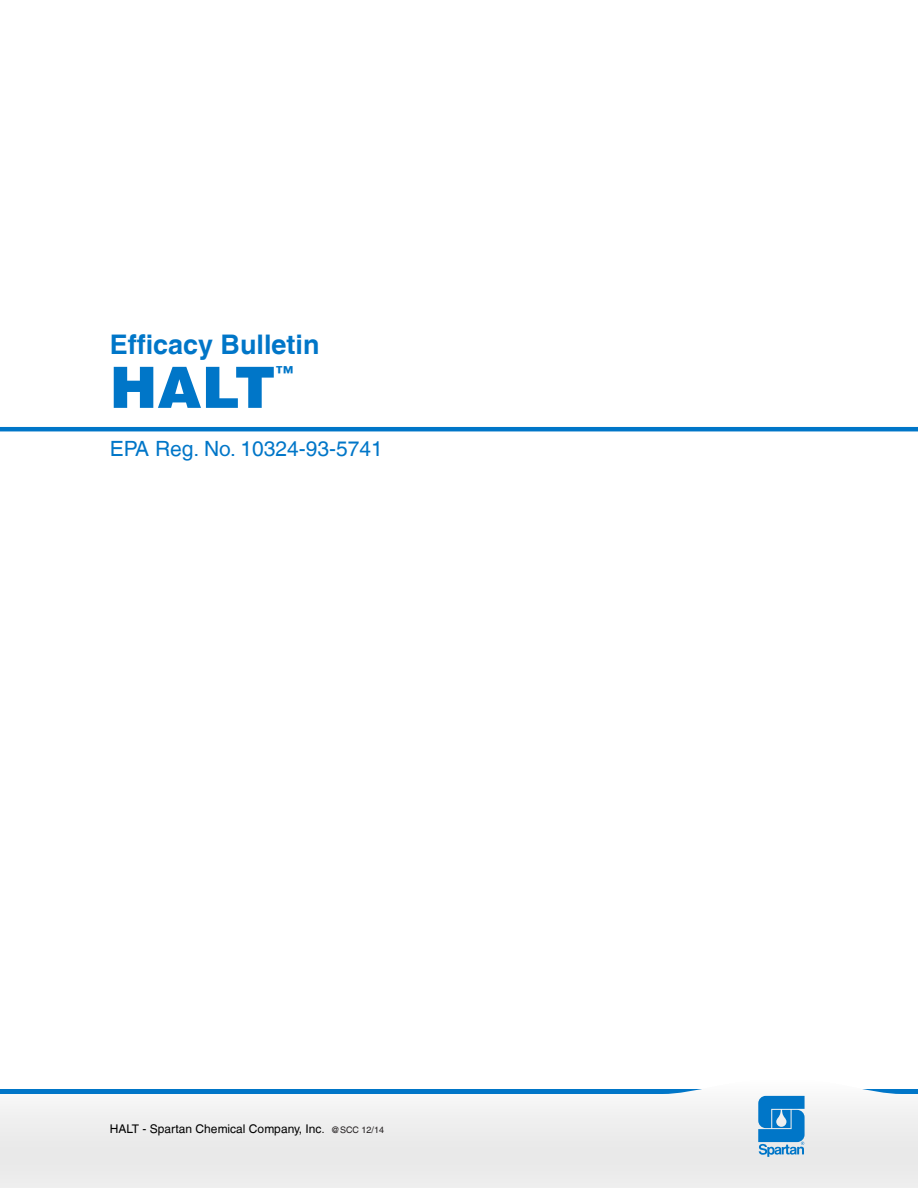
<style>
.page{position:relative;width:918px;height:1188px;background:#fff}
.page>*{position:absolute;margin:0;border:0;box-sizing:border-box;transform-origin:0 0}
.t1{font:900 57px "Helvetica LT";color:#0076c8}
.t2{font:700 27px "Helvetica LT";color:#0076c8}
.t3{font:21px "Helvetica LT";color:#0076c8}
.t4{font:700 18px "Helvetica LT";color:#0076c8}
.t5{font:12px "Helvetica LT";color:#000}
.s1{color:#231f20}
.s2{font-size:9px;color:#231f20}
</style>
<div class="page">
<svg style="left:0;top:1089px;width:918px;height:99px"></svg>
<svg style="left:758px;top:1096px;width:47px;height:61px;background:#3d94d1"></svg>
<hr style="left:0;top:427px;width:918px;height:4px;background:#0076c8">
<p class="t2" style="left:110px;top:328px;width:211px">Efficacy Bulletin</p>
<p class="t1" style="left:110px;top:350px;width:167px">HALT</p>
<p class="t4" style="left:276px;top:362px;width:19px">™</p>
<p class="t3" style="left:110px;top:437px;width:275px">EPA Reg. No. 10324-93-5741</p>
<p class="t5" style="left:110px;top:1122px;width:276px">HALT - Spartan Chemical Company, Inc<span class="s1">.</span> <span class="s2">@SCC 12/14</span></p>
</div>
